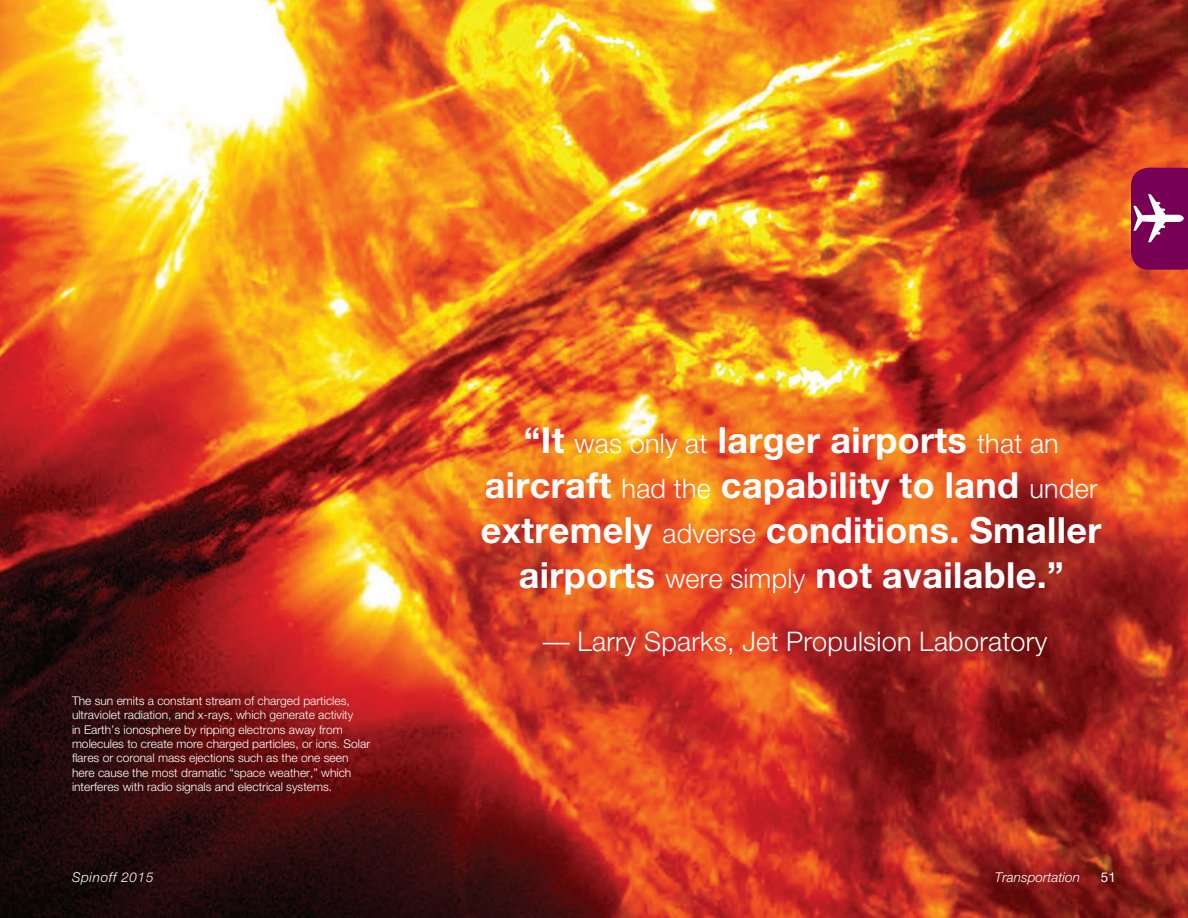
<style>
.page{position:relative;width:1188px;height:918px;background:#fff}
.page>*{position:absolute;margin:0;border:0;box-sizing:border-box;transform-origin:0 0}
.Pull_Quote_Div{font:700 36px/45px "Helvetica Neue";letter-spacing:.01em;color:#fff;text-align:center}
.Pull_Quote_Div-2{font:300 27px "Helvetica Neue";letter-spacing:.01em;color:#fff}
.t1{font:italic 300 13.5px "Helvetica Neue";letter-spacing:.005em;color:#fff}
.t2{font:italic 300 13.5px "Helvetica Neue";letter-spacing:.05em;color:#fff}
.t3{font:13.5px "Helvetica Neue";color:#fff}
.t4{font:300 12px/14.4px "Helvetica Neue";color:#fff}
.s1{font-weight:300;font-size:27px}
</style>
<div class="page">
<img style="left:0;top:0;width:1188px;height:918px">
<svg style="left:1131px;top:168px;width:57px;height:102px"></svg>
<p class="t4" style="left:72px;top:693px;width:300px">The sun emits a constant stream of charged particles, ultraviolet radiation, and x-rays, which generate activity<br>in Earth’s ionosphere by ripping electrons away from molecules to create more charged particles, or ions. Solar flares or coronal mass ejections such as the one seen here cause the most dramatic “space weather,” which interferes with radio signals and electrical systems.</p>
<p class="Pull_Quote_Div" style="left:481px;top:417px;width:622px">“It <span class="s1">was only at</span> larger airports <span class="s1">that an </span>aircraft <span class="s1">had the</span> capability to land <span class="s1">under </span>extremely <span class="s1">adverse</span> conditions. Smaller airports <span class="s1">were simply</span> not available.”</p>
<p class="Pull_Quote_Div-2" style="left:543px;top:625px;width:506px">— Larry Sparks, Jet Propulsion Laboratory</p>
<p class="t2" style="left:72px;top:869px;width:83px">Spinoff 2015</p>
<p class="t1" style="left:995px;top:869px;width:86px">Transportation</p>
<p class="t3" style="left:1101px;top:869px;width:17px">51</p>
</div>
